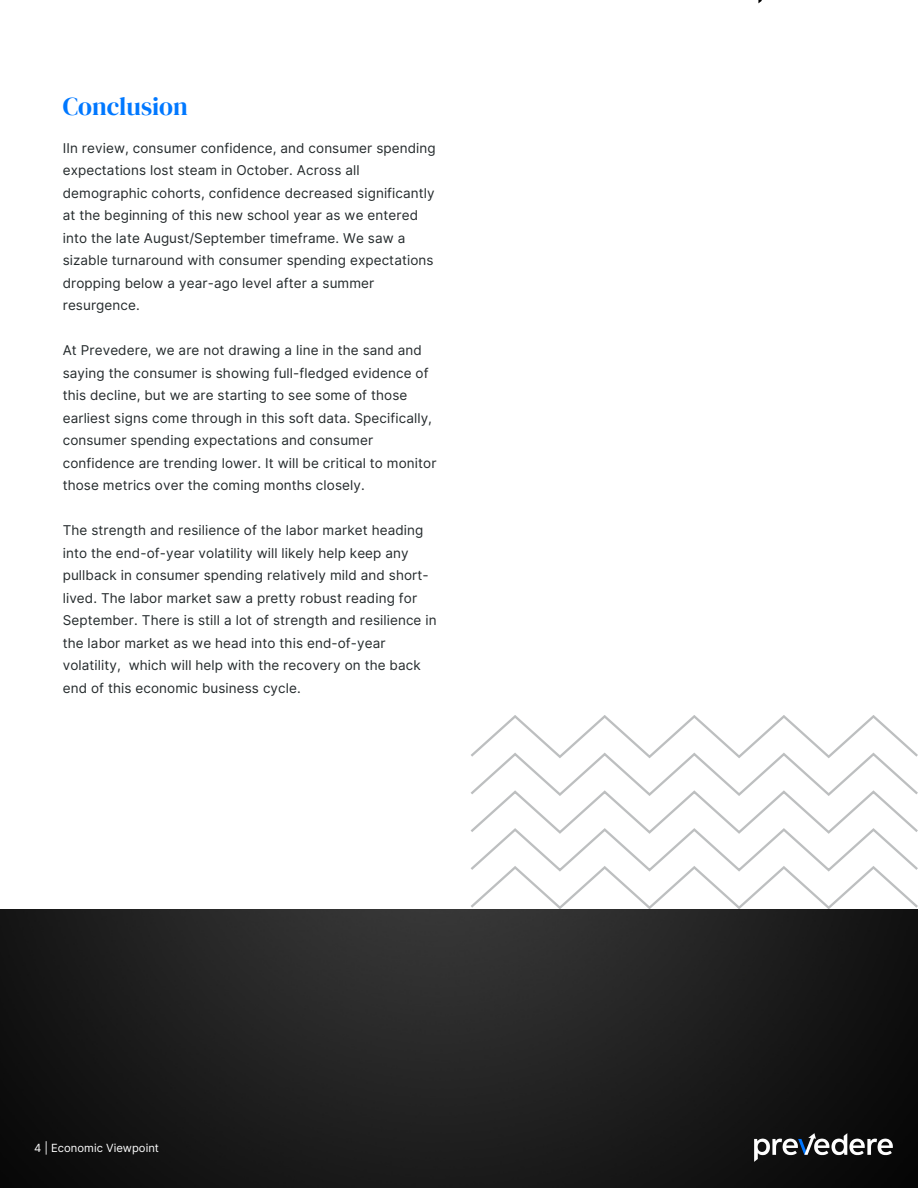
<style>
.page{position:relative;width:918px;height:1188px;background:#fff}
.page>*{position:absolute;margin:0;border:0;box-sizing:border-box;transform-origin:0 0}
.t1{font:25.5px "DM Serif Display";color:#0078ff}
.t2{font:13.5px/22.5px "Inter";letter-spacing:.005em;color:#242a2c}
.t3{font:11.25px "Inter";color:#fff}
</style>
<div class="page">
<svg style="left:471px;top:715px;width:447px;height:194px"></svg>
<img style="left:0;top:909px;width:918px;height:279px">
<img style="left:755px;top:1133px;width:137px;height:28px">
<hr style="left:758px;top:0;width:14px;height:3px;background:#000">
<p class="t1" style="left:63px;top:89px;width:127px">Conclusion</p>
<p class="t2" style="left:63px;top:137px;width:375px">IIn review, consumer confidence, and consumer spending expectations lost steam in October. Across all demographic cohorts, confidence decreased significantly at the beginning of this new school year as we entered into the late August/September timeframe. We saw a sizable turnaround with consumer spending expectations dropping below a year-ago level after a summer resurgence.</p>
<p class="t2" style="left:63px;top:339px;width:375px">At Prevedere, we are not drawing a line in the sand and saying the consumer is showing full-fledged evidence of this decline, but we are starting to see some of those earliest signs come through in this soft data. Specifically, consumer spending expectations and consumer confidence are trending lower. It will be critical to monitor those metrics over the coming months closely.</p>
<p class="t2" style="left:63px;top:519px;width:375px">The strength and resilience of the labor market heading into the end-of-year volatility will likely help keep any pullback in consumer spending relatively mild and short&shy;lived. The labor market saw a pretty robust reading for September. There is still a lot of strength and resilience in the labor market as we head into this end-of-year volatility, which will help with the recovery on the back end of this economic business cycle.</p>
<p class="t3" style="left:34px;top:1141px;width:127px">4 | Economic Viewpoint</p>
</div>
